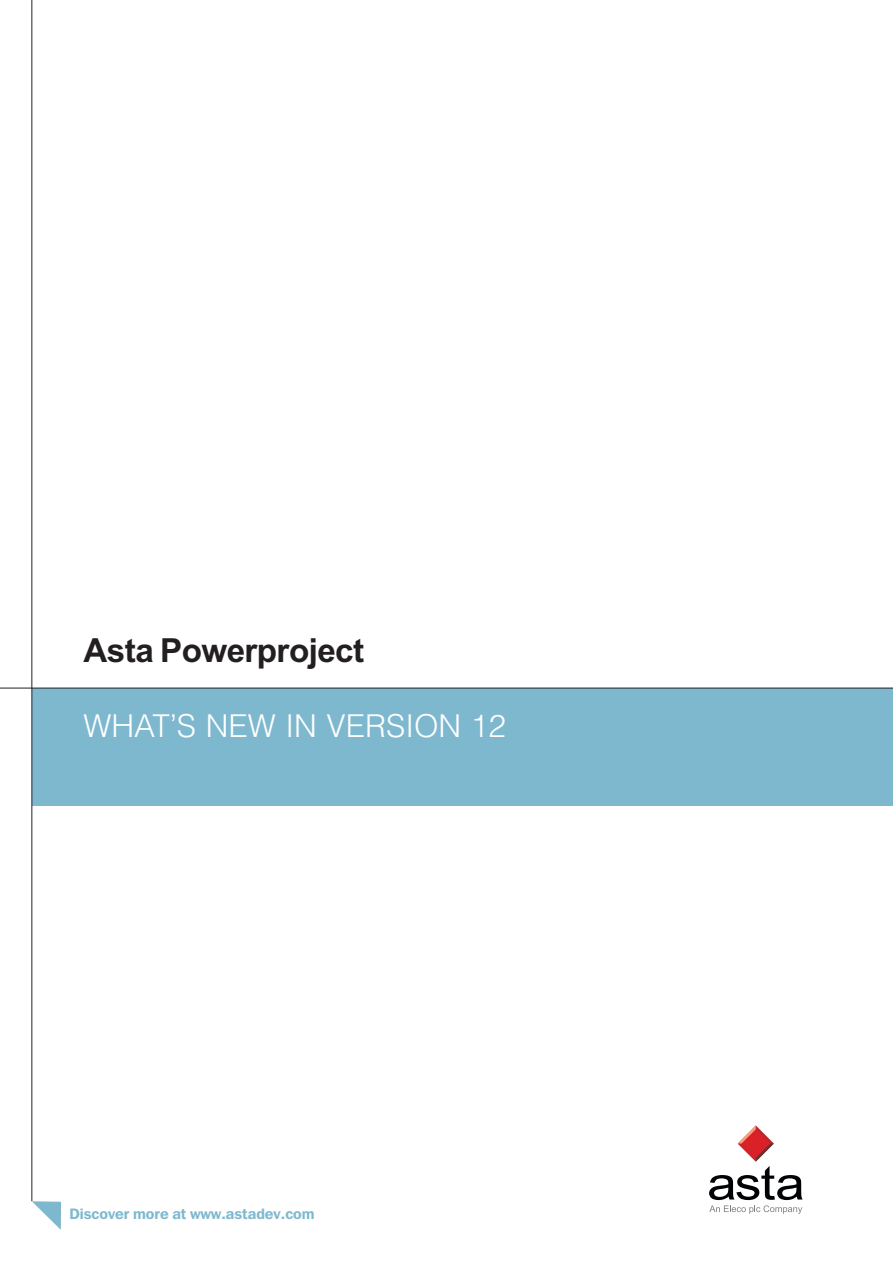
<style>
.page{position:relative;width:893px;height:1263px;background:#fff}
.page>*{position:absolute;margin:0;border:0;box-sizing:border-box;transform-origin:0 0}
.t1{font:700 33.15px "Arial";letter-spacing:-.015em;color:#231f20}
.t2{font:300 31.5px "Helvetica";color:#fff}
.t3{font:600 15px "Franklin Gothic IT Cby BT";color:#7eb8cf}
</style>
<div class="page">
<div style="left:32px;top:688px;width:860px;height:117px;background:#7eb8cf"></div>
<hr style="left:0;top:688px;width:892px;height:1px;background:#231f20">
<hr style="left:32px;top:0;width:1px;height:1201px;background:#231f20">
<svg style="left:32px;top:1201px;width:29px;height:29px"></svg>
<svg style="left:709px;top:1125px;width:94px;height:89px"></svg>
<h1 class="t1" style="left:84px;top:631px;width:282px">Asta Powerproject</h1>
<h2 class="t2" style="left:84px;top:714px;width:424px">WHAT’S NEW IN VERSION 12</h2>
<p class="t3" style="left:70px;top:1208px;width:246px">Discover more at www.astadev.com</p>
</div>
